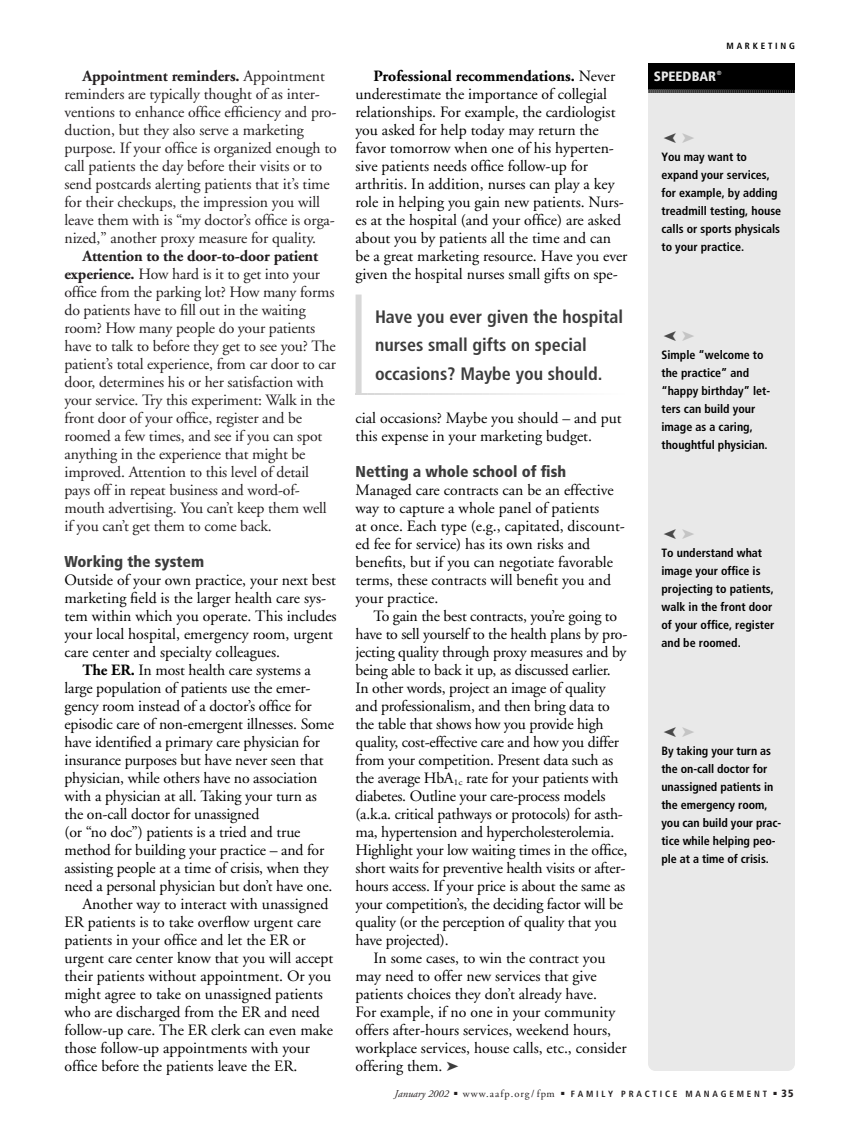
<style>
.page{position:relative;width:864px;height:1134px;background:#fff}
.page>*{position:absolute;margin:0;border:0;box-sizing:border-box;transform-origin:0 0}
.t1{font:700 condensed 18px/28.5px "Frutiger";color:#3d3d3d}
.t2{font:15.75px/18px "Adobe Garamond";color:#000}
.t3{font:15.75px/18px "Adobe Garamond";letter-spacing:-.01em;color:#231f20}
.t4{font:900 condensed 15.75px "Frutiger";color:#3d3d3d}
.t5{font:900 condensed 13.5px "Frutiger";color:#e9e9e9}
.t6{font:700 condensed 12px/18px "Frutiger";color:#000}
.t7{font:10.5px "Adobe Garamond";letter-spacing:.1em;color:#231f20}
.t8{font:italic 10.5px "Adobe Garamond";color:#231f20}
.t9{font:900 condensed 10.5px "Frutiger";color:#231f20}
.t10{font:700 condensed 9px "Frutiger";letter-spacing:.31em;color:#231f20}
.t11{font:700 condensed 9px "Frutiger";letter-spacing:.31em;color:#000}
.t12{font:700 condensed 6px "Frutiger";color:#e9e9e9}
.s1{font-weight:700}
.s2{color:#3d3d3d}
</style>
<div class="page">
<div style="left:648px;top:66px;width:147px;height:1005px;background:#e9e9e9;border-radius:8px"></div>
<div style="left:648px;top:63px;width:147px;height:27px;background:#000"></div>
<svg style="left:648px;top:89px;width:147px;height:3px"></svg>
<div style="left:356px;top:295px;width:6px;height:99px;background:#d7d7d7"></div>
<svg style="left:364px;top:393px;width:7px;height:2px"></svg>
<svg style="left:398px;top:393px;width:7px;height:2px"></svg>
<svg style="left:425px;top:393px;width:7px;height:2px"></svg>
<svg style="left:452px;top:393px;width:7px;height:2px"></svg>
<svg style="left:486px;top:393px;width:7px;height:2px"></svg>
<svg style="left:513px;top:393px;width:7px;height:2px"></svg>
<svg style="left:540px;top:393px;width:7px;height:2px"></svg>
<p class="t3" style="left:64px;top:68px;width:274px;text-indent:18px"><span class="s1">Appointment reminders.</span> Appointment reminders are typically thought of as inter&shy;ventions to enhance office efficiency and pro&shy;duction, but they also serve a marketing purpose. If your office is organized enough to call patients the day before their visits or to send postcards alerting patients that it’s time for their checkups, the impression you will leave them with is “my doctor’s office is orga&shy;nized,” another proxy measure for quality.</p>
<p class="t3" style="left:64px;top:248px;width:273px;text-indent:18px"><span class="s1">Attention to the door-to-door patient experience.</span> How hard is it to get into your office from the parking lot? How many forms do patients have to fill out in the waiting room? How many people do your patients have to talk to before they get to see you? The patient’s total experience, from car door to car door, determines his or her satisfaction with your service. Try this experiment: Walk in the front door of your office, register and be roomed a few times, and see if you can spot anything in the experience that might be improved. Attention to this level of detail pays off in repeat business and word-of&shy;mouth advertising. You can’t keep them well if you can’t get them to come back.</p>
<p class="t4" style="left:64px;top:555px;width:141px">Working the system</p>
<p class="t2" style="left:64px;top:572px;width:273px">Outside of your own practice, your next best</p>
<p class="t2" style="left:64px;top:590px;width:263px">marketing field is the larger health care sys-</p>
<p class="t2" style="left:64px;top:608px;width:274px">tem within which you operate. This includes</p>
<p class="t2" style="left:64px;top:626px;width:270px">your local hospital, emergency room, urgent</p>
<p class="t2" style="left:64px;top:644px;width:217px">care center and specialty colleagues.</p>
<p class="t2" style="left:82px;top:662px;width:230px"><span class="s1">The ER.</span> In most health care systems a</p>
<p class="t2" style="left:64px;top:680px;width:248px">large population of patients use the emer-</p>
<p class="t2" style="left:64px;top:698px;width:249px">gency room instead of a doctor’s office for</p>
<p class="t2" style="left:64px;top:716px;width:271px">episodic care of non-emergent illnesses. Some</p>
<p class="t2" style="left:64px;top:734px;width:257px">have identified a primary care physician for</p>
<p class="t2" style="left:64px;top:752px;width:261px">insurance purposes but have never seen that</p>
<p class="t2" style="left:64px;top:770px;width:254px">physician, while others have no association</p>
<p class="t2" style="left:64px;top:788px;width:254px">with a physician at all. Taking your turn as</p>
<p class="t2" style="left:64px;top:806px;width:196px">the on-call doctor for unassigned</p>
<p class="t2" style="left:64px;top:824px;width:237px">(or “no doc”) patients is a tried and true</p>
<p class="t2" style="left:64px;top:842px;width:261px">method for building your practice – and for</p>
<p class="t2" style="left:64px;top:860px;width:266px">assisting people at a time of crisis, when they</p>
<p class="t2" style="left:64px;top:878px;width:269px">need a personal physician but don’t have one.</p>
<p class="t2" style="left:82px;top:896px;width:247px">Another way to interact with unassigned</p>
<p class="t2" style="left:64px;top:914px;width:258px">ER patients is to take overflow urgent care</p>
<p class="t2" style="left:64px;top:932px;width:243px">patients in your office and let the ER or</p>
<p class="t2" style="left:64px;top:950px;width:270px">urgent care center know that you will accept</p>
<p class="t2" style="left:64px;top:968px;width:268px">their patients without appointment. Or you</p>
<p class="t2" style="left:64px;top:986px;width:260px">might agree to take on unassigned patients</p>
<p class="t2" style="left:64px;top:1004px;width:257px">who are discharged from the ER and need</p>
<p class="t2" style="left:64px;top:1022px;width:270px">follow-up care. The ER clerk can even make</p>
<p class="t2" style="left:64px;top:1040px;width:247px">those follow-up appointments with your</p>
<p class="t2" style="left:64px;top:1058px;width:234px">office before the patients leave the ER.</p>
<p class="t2" style="left:356px;top:68px;width:274px;text-indent:18px"><span class="s1">Professional recommendations.</span> Never underestimate the importance of collegial relationships. For example, the cardiologist you asked for help today may return the favor tomorrow when one of his hyperten&shy;sive patients needs office follow-up for arthritis. In addition, nurses can play a key role in helping you gain new patients. Nurs&shy;es at the hospital (and your office) are asked about you by patients all the time and can be a great marketing resource. Have you ever given the hospital nurses small gifts on spe-</p>
<p class="t1" style="left:375px;top:304px;width:250px">Have you ever given the hospital nurses small gifts on special occasions? Maybe you should.</p>
<p class="t2" style="left:356px;top:411px;width:268px">cial occasions? Maybe you should – and put this expense in your marketing budget.</p>
<p class="t4" style="left:356px;top:465px;width:212px">Netting a whole school of fish</p>
<p class="t2" style="left:356px;top:483px;width:271px">Managed care contracts can be an effective way to capture a whole panel of patients<br>at once. Each type (e.g., capitated, discount&shy;ed fee for service) has its own risks and benefits, but if you can negotiate favorable terms, these contracts will benefit you and your practice.</p>
<p class="t2" style="left:356px;top:609px;width:273px;text-indent:18px">To gain the best contracts, you’re going to have to sell yourself to the health plans by pro&shy;jecting quality through proxy measures and by being able to back it up, as discussed earlier.<br>In other words, project an image of quality and professionalism, and then bring data to the table that shows how you provide high quality, cost-effective care and how you differ from your competition. Present data such as the average HbA<sub>1c</sub> rate for your patients with diabetes. Outline your care-process models (a.k.a. critical pathways or protocols) for asth&shy;ma, hypertension and hypercholesterolemia.<br>Highlight your low waiting times in the office, short waits for preventive health visits or after&shy;hours access. If your price is about the same as your competition’s, the deciding factor will be quality (or the perception of quality that you have projected).</p>
<p class="t2" style="left:356px;top:950px;width:273px;text-indent:18px">In some cases, to win the contract you may need to offer new services that give patients choices they don’t already have.<br>For example, if no one in your community offers after-hours services, weekend hours, workplace services, house calls, etc., consider offering them. <span class="s2">➤</span></p>
<p class="t11" style="left:727px;top:42px;width:70px">MARKETING</p>
<p class="t5" style="left:654px;top:71px;width:64px">SPEEDBAR</p>
<p class="t12" style="left:717px;top:71px;width:6px">®</p>
<p class="t6" style="left:662px;top:149px;width:121px">You may want to expand your services, for example, by adding treadmill testing, house calls or sports physicals to your practice.</p>
<p class="t6" style="left:662px;top:347px;width:110px">Simple “welcome to the practice” and “happy birthday” let&shy;ters can build your image as a caring, thoughtful physician.</p>
<p class="t6" style="left:662px;top:545px;width:114px">To understand what image your office is projecting to patients, walk in the front door of your office, register and be roomed.</p>
<p class="t6" style="left:662px;top:743px;width:121px">By taking your turn as the on-call doctor for unassigned patients in the emergency room, you can build your prac&shy;tice while helping peo&shy;ple at a time of crisis.</p>
<p class="t8" style="left:395px;top:1089px;width:56px">January 2002</p>
<p class="t7" style="left:454px;top:1089px;width:102px">■ www.aafp.org/fpm</p>
<p class="t10" style="left:561px;top:1090px;width:217px">■ FAMILY PRACTICE MANAGEMENT ■</p>
<p class="t9" style="left:781px;top:1089px;width:14px">35</p>
</div>
